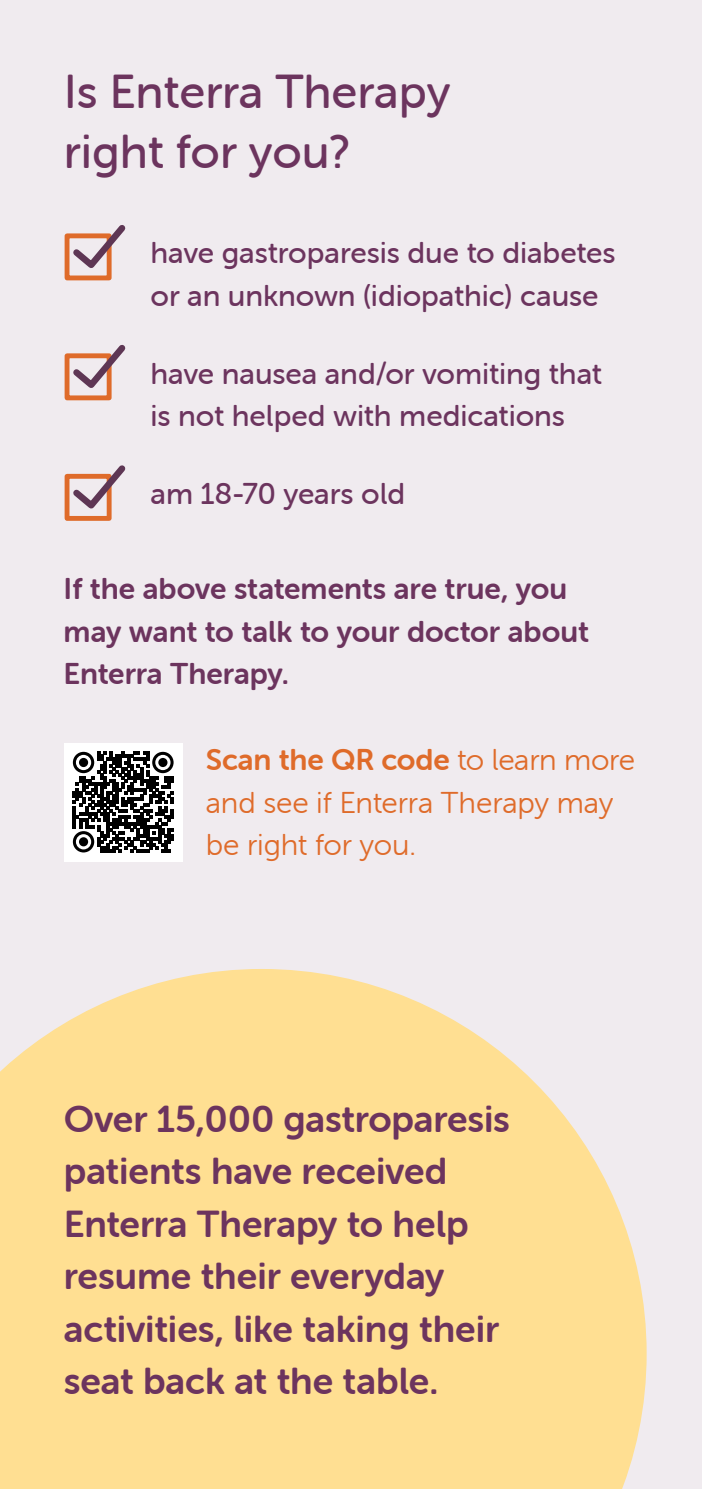
<style>
.page{position:relative;width:702px;height:1489px;background:#fff}
.page>*{position:absolute;margin:0;border:0;box-sizing:border-box;transform-origin:0 0}
.t1{font:47.5px/60px "Museo Sans Rounded 500";letter-spacing:-.005em;color:#6c345e}
.t2{font:37.5px/52.5px "Museo Sans Rounded 700";letter-spacing:-.005em;color:#6c345e}
.t3{font:30px/42.5px "Museo Sans Rounded 500";letter-spacing:-.005em;color:#6c345e}
.t4{font:30px/42.5px "Museo Sans Rounded 700";color:#6c345e}
.t5{font:30px/42.5px "Museo Sans Rounded 300";letter-spacing:-.005em;color:#df6b2a}
.t6{font:30px "Museo Sans Rounded 700";letter-spacing:-.005em;color:#df6b2a}
.s1{font-family:"Museo Sans Rounded 300"}
</style>
<div class="page">
<div style="left:0;top:0;width:701px;height:1489px;background:#f0ebef"></div>
<div style="left:65px;top:233px;width:46px;height:47px;border:5px solid #df6b2a"></div>
<svg style="left:67px;top:225px;width:59px;height:49px"></svg>
<div style="left:65px;top:353px;width:46px;height:47px;border:5px solid #df6b2a"></div>
<svg style="left:67px;top:344px;width:59px;height:50px"></svg>
<div style="left:65px;top:474px;width:46px;height:47px;border:5px solid #df6b2a"></div>
<svg style="left:67px;top:465px;width:59px;height:49px"></svg>
<svg style="left:0;top:969px;width:646px;height:520px;background:#fde09d"></svg>
<div style="left:64px;top:743px;width:118px;height:118px;background:#fff"></div>
<svg style="left:73px;top:752px;width:100px;height:100px"></svg>
<h1 class="t1" style="left:64px;top:62px;width:388px">Is Enterra Therapy right for you?</h1>
<p class="t3" style="left:150px;top:232px;width:466px">have gastroparesis due to diabetes or an unknown (idiopathic) cause</p>
<p class="t3" style="left:150px;top:352px;width:453px">have nausea and/or vomiting that is not helped with medications</p>
<p class="t3" style="left:150px;top:473px;width:256px">am 18-70 years old</p>
<p class="t4" style="left:64px;top:568px;width:526px">If the above statements are true, you may want to talk to your doctor about<br>Enterra Therapy.</p>
<p class="t6" style="left:206px;top:743px;width:431px">Scan the QR code <span class="s1">to learn more</span></p>
<p class="t5" style="left:206px;top:781px;width:409px">and see if Enterra Therapy may be right for you.</p>
<p class="t2" style="left:64px;top:1092px;width:447px">Over 15,000 gastroparesis patients have received<br>Enterra Therapy to help resume their everyday activities, like taking their seat back at the table.</p>
</div>
